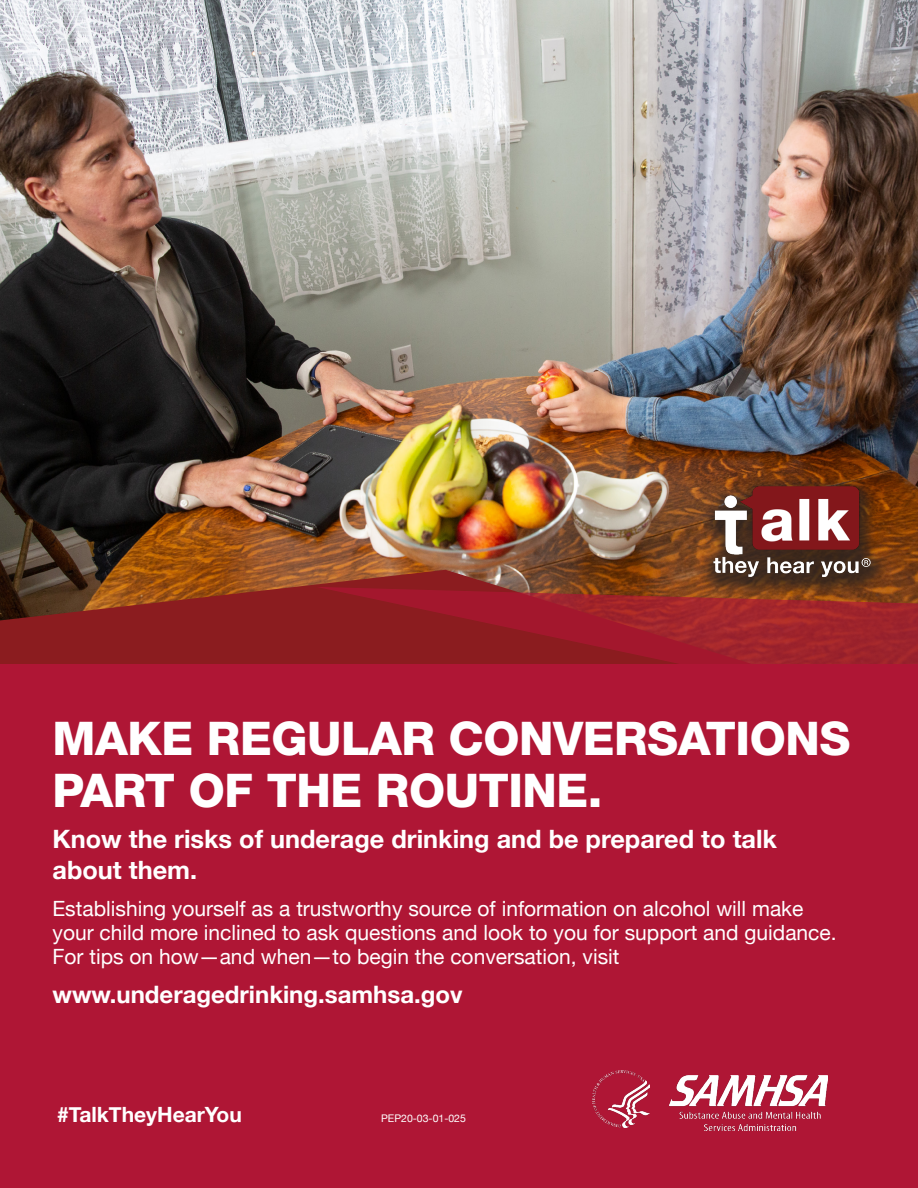
<style>
.page{position:relative;width:918px;height:1188px;background:#fff}
.page>*{position:absolute;margin:0;border:0;box-sizing:border-box;transform-origin:0 0}
.t1{font:800 46.5px/52.5px "Helvetica Neue LT Std";letter-spacing:-.01em;color:#fff}
.t2{font:700 25.35px/30.3px "Helvetica Neue";color:#fff}
.t3{font:700 24px "Helvetica Neue";color:#fff}
.t4{font:21px/24px "Helvetica Neue";color:#fff}
.t5{font:700 21px "Helvetica Neue";color:#fff}
.t6{font:10.5px "Helvetica Neue";color:#fff}
</style>
<div class="page">
<img style="left:0;top:0;width:918px;height:587px">
<svg style="left:0;top:570px;width:699px;height:94px;background:#862f1f"></svg>
<svg style="left:316px;top:587px;width:602px;height:77px;background:#982026"></svg>
<div style="left:0;top:664px;width:918px;height:524px;background:#af1635"></div>
<div style="left:699px;top:476px;width:190px;height:124px;background:#231f20;opacity:.75"></div>
<img style="left:712px;top:486px;width:160px;height:91px">
<img style="left:593px;top:1070px;width:56px;height:58px">
<img style="left:669px;top:1075px;width:158px;height:56px">
<h1 class="t1" style="left:52px;top:712px;width:799px">MAKE REGULAR CONVERSATIONS<br>PART OF THE ROUTINE.</h1>
<p class="t2" style="left:52px;top:825px;width:726px">Know the risks of underage drinking and be prepared to talk about them.</p>
<p class="t4" style="left:52px;top:898px;width:786px">Establishing yourself as a trustworthy source of information on alcohol will make your child more inclined to ask questions and look to you for support and guidance.<br>For tips on how—and when—to begin the conversation, visit</p>
<p class="t3" style="left:52px;top:976px;width:412px">www.underagedrinking.samhsa.gov</p>
<p class="t5" style="left:57px;top:1098px;width:186px">#TalkTheyHearYou</p>
<p class="t6" style="left:381px;top:1111px;width:86px">PEP20-03-01-025</p>
</div>
